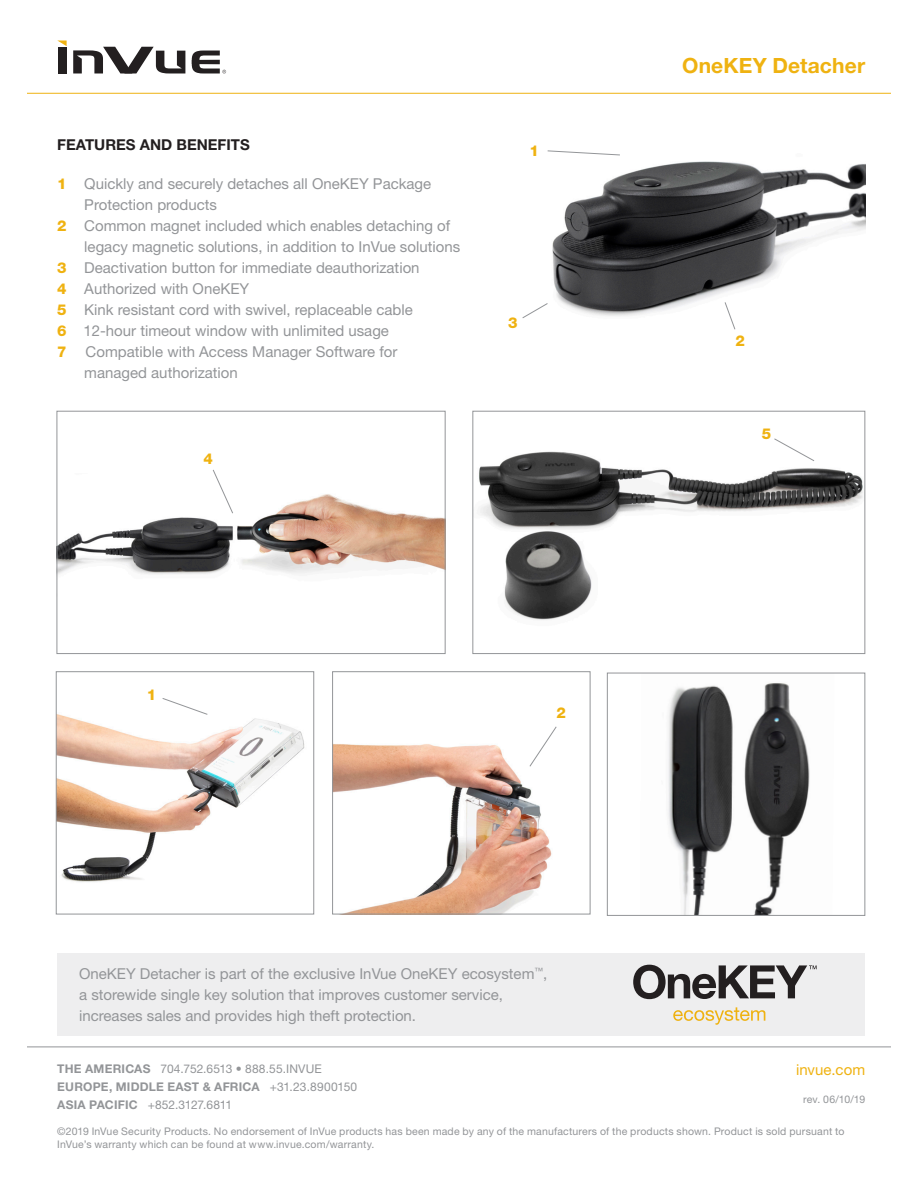
<style>
.page{position:relative;width:918px;height:1188px;background:#fff}
.page>*{position:absolute;margin:0;border:0;box-sizing:border-box;transform-origin:0 0}
.Title_Header{font:700 21px "Helvetica Neue LT Std";letter-spacing:.005em;color:#efb211}
.Features___Benefits{font:15px/21px "Helvetica Neue LT Std";color:#939598}
.Body_Copy{font:15px/21px "Helvetica Neue LT Std";color:#939598}
.Headers{font:700 15px "Helvetica Neue LT Std";color:#231f20}
.t1{font:15px "Helvetica Neue LT Std";letter-spacing:.005em;color:#efb211}
.Features___Benefits-2{font:800 15px "Helvetica Neue LT Std";color:#efb211}
.t2{font:700 12px "Helvetica Neue LT Std";letter-spacing:.02em;color:#939598}
.t3{font:12px "Helvetica Neue LT Std";letter-spacing:.005em;color:#939598}
.t4{font:12px "Helvetica Neue LT Std";letter-spacing:-.015em;color:#939598}
.t5{font:10.5px/12.6px "Helvetica Neue LT Std";letter-spacing:.02em;color:#939598}
.s1{font-weight:800;color:#efb211}
.s2{font-weight:700}
.s3{font-weight:400}
</style>
<div class="page">
<img style="left:58px;top:714px;width:247px;height:168px">
<div style="left:56px;top:671px;width:258px;height:243px;border:1px solid #939598"></div>
<div style="left:57px;top:954px;width:808px;height:82px;background:#eeeeef"></div>
<div style="left:58px;top:47px;width:9px;height:26px;background:#231f20"></div>
<svg style="left:73px;top:47px;width:112px;height:26px"></svg>
<svg style="left:57px;top:40px;width:10px;height:6px"></svg>
<svg style="left:192px;top:51px;width:34px;height:22px"></svg>
<hr style="left:27px;top:93px;width:864px;height:1px;background:#efb211">
<img style="left:59px;top:494px;width:384px;height:81px">
<div style="left:57px;top:411px;width:388px;height:243px;border:1px solid #939598"></div>
<img style="left:479px;top:451px;width:384px;height:169px">
<div style="left:472px;top:411px;width:393px;height:243px;border:1px solid #939598"></div>
<svg style="left:774px;top:438px;width:41px;height:24px"></svg>
<svg style="left:633px;top:965px;width:184px;height:34px"></svg>
<svg style="left:673px;top:1007px;width:92px;height:18px"></svg>
<hr style="left:27px;top:1047px;width:864px;height:1px;background:#939598">
<img style="left:552px;top:161px;width:313px;height:155px">
<svg style="left:547px;top:150px;width:73px;height:6px"></svg>
<svg style="left:212px;top:469px;width:22px;height:45px"></svg>
<svg style="left:522px;top:303px;width:26px;height:15px"></svg>
<svg style="left:724px;top:302px;width:12px;height:28px"></svg>
<img style="left:334px;top:744px;width:218px;height:168px">
<div style="left:332px;top:671px;width:258px;height:243px;border:1px solid #939598"></div>
<img style="left:668px;top:683px;width:142px;height:231px">
<div style="left:607px;top:673px;width:258px;height:243px;border:1px solid #939598"></div>
<svg style="left:162px;top:698px;width:46px;height:17px"></svg>
<svg style="left:529px;top:726px;width:28px;height:41px"></svg>
<p class="Headers" style="left:57px;top:135px;width:194px">FEATURES AND BENEFITS</p>
<p class="Features___Benefits" style="left:84px;top:172px;width:349px;text-indent:-27px"><span class="s1">1</span> Quickly and securely detaches all OneKEY Package<br>Protection products</p>
<p class="Features___Benefits" style="left:84px;top:214px;width:377px;text-indent:-27px"><span class="s1">2</span> Common magnet included which enables detaching of legacy magnetic solutions, in addition to InVue solutions</p>
<p class="Features___Benefits" style="left:57px;top:256px;width:364px"><span class="s1">3</span> Deactivation button for immediate deauthorization</p>
<p class="Features___Benefits" style="left:57px;top:277px;width:193px"><span class="s1">4</span> Authorized with OneKEY</p>
<p class="Features___Benefits" style="left:57px;top:298px;width:357px"><span class="s1">5</span> Kink resistant cord with swivel, replaceable cable</p>
<p class="Features___Benefits" style="left:57px;top:319px;width:333px"><span class="s1">6</span> 12-hour timeout window with unlimited usage</p>
<p class="Features___Benefits-2" style="left:57px;top:342px;width:11px">7</p>
<p class="Features___Benefits" style="left:84px;top:340px;width:315px">Compatible with Access Manager Software for managed authorization</p>
<p class="Features___Benefits-2" style="left:203px;top:450px;width:11px">4</p>
<p class="Features___Benefits-2" style="left:529px;top:142px;width:11px">1</p>
<p class="Features___Benefits-2" style="left:508px;top:314px;width:11px">3</p>
<p class="Features___Benefits-2" style="left:147px;top:686px;width:11px">1</p>
<p class="Features___Benefits-2" style="left:556px;top:704px;width:11px">2</p>
<p class="Body_Copy" style="left:79px;top:963px;width:470px">OneKEY Detacher is part of the exclusive InVue OneKEY ecosystem<sup>™</sup>, a storewide single key solution that improves customer service, increases sales and provides high theft protection.</p>
<p class="Title_Header" style="left:682px;top:53px;width:185px">OneKEY Detacher</p>
<p class="Features___Benefits-2" style="left:735px;top:332px;width:11px">2</p>
<p class="Features___Benefits-2" style="left:762px;top:425px;width:11px">5</p>
<p class="t3" style="left:57px;top:1062px;width:266px"><span class="s2">THE AMERICAS</span> 704.752.6513 • 888.55.INVUE</p>
<p class="t2" style="left:57px;top:1079px;width:301px">EUROPE, MIDDLE EAST &amp; AFRICA <span class="s3">+31.23.8900150</span></p>
<p class="t4" style="left:57px;top:1098px;width:176px"><span class="s2">ASIA PACIFIC</span> +852.3127.6811</p>
<p class="t5" style="left:57px;top:1125px;width:789px">©2019 InVue Security Products. No endorsement of InVue products has been made by any of the manufacturers of the products shown. Product is sold pursuant to<br>InVue’s warranty which can be found at www.invue.com/warranty.</p>
<p class="t1" style="left:796px;top:1061px;width:71px">invue.com</p>
<p class="t5" style="left:803px;top:1093px;width:63px">rev. 06/10/19</p>
</div>
